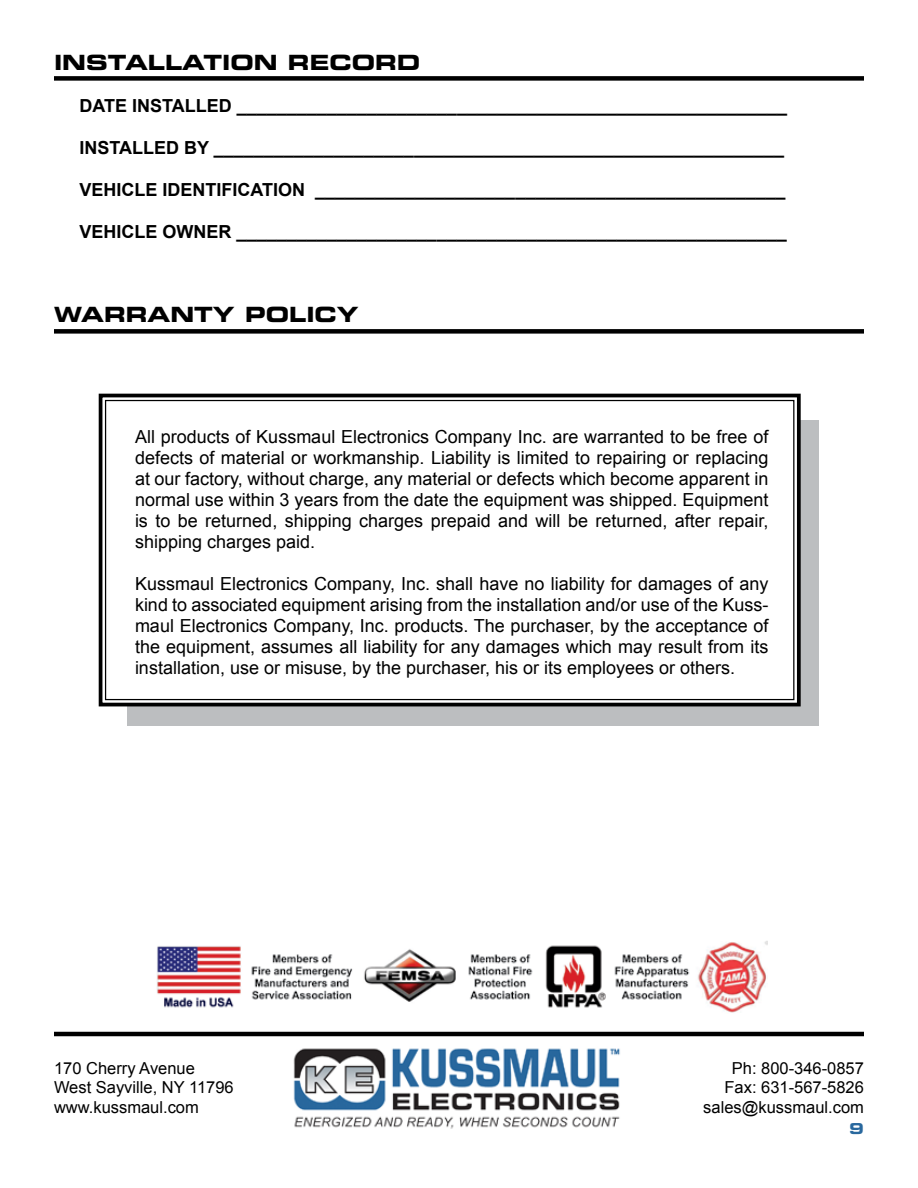
<style>
.page{position:relative;width:918px;height:1188px;background:#fff}
.page>*{position:absolute;margin:0;border:0;box-sizing:border-box;transform-origin:0 0}
.t1{font:21px "Eurostile Bold Extended Two";color:#000}
.t2{font:18px/21px "Arial";color:#000;text-align:justify}
.t3{font:700 18px "Arial";color:#000}
.t4{font:16.5px/19.8px "Arial";color:#000}
.t5{font:15px "Eurostile Bold Extended Two";color:#29689e}
</style>
<div class="page">
<div style="left:54px;top:76px;width:810px;height:5px;background:#000"></div>
<div style="left:127px;top:421px;width:692px;height:305px;background:#bcbec0"></div>
<svg style="left:98px;top:393px;width:705px;height:314px;background:#f3f3f3"></svg>
<div style="left:54px;top:329px;width:810px;height:5px;background:#000"></div>
<img style="left:293px;top:1048px;width:327px;height:81px">
<hr style="left:54px;top:1032px;width:810px;height:4px;background:#000">
<img style="left:157px;top:941px;width:611px;height:72px">
<p class="t1" style="left:54px;top:48px;width:368px">INSTALLATION RECORD</p>
<p class="t3" style="left:80px;top:94px;width:709px">DATE INSTALLED _______________________________________________________</p>
<p class="t3" style="left:80px;top:136px;width:706px">INSTALLED BY _________________________________________________________</p>
<p class="t3" style="left:80px;top:178px;width:708px">VEHICLE IDENTIFICATION _______________________________________________</p>
<p class="t3" style="left:80px;top:220px;width:709px">VEHICLE OWNER _______________________________________________________</p>
<p class="t1" style="left:54px;top:300px;width:306px">WARRANTY POLICY</p>
<p class="t2" style="left:135px;top:426px;width:635px">All products of Kussmaul Electronics Company Inc. are warranted to be free of defects of material or workmanship. Liability is limited to repairing or replacing at our factory, without charge, any material or defects which become apparent in normal use within 3 years from the date the equipment was shipped. Equipment is to be returned, shipping charges prepaid and will be returned, after repair, shipping charges paid.</p>
<p class="t2" style="left:135px;top:573px;width:635px">Kussmaul Electronics Company, Inc. shall have no liability for damages of any kind to associated equipment arising from the installation and/or use of the Kuss&shy;maul Electronics Company, Inc. products. The purchaser, by the acceptance of the equipment, assumes all liability for any damages which may result from its installation, use or misuse, by the purchaser, his or its employees or others.</p>
<p class="t4" style="left:54px;top:1058px;width:181px">170 Cherry Avenue<br>West Sayville, NY 11796 www.kussmaul.com</p>
<p class="t4" style="left:703px;top:1058px;width:162px;text-align:right">Ph: 800-346-0857<br>Fax: 631-567-5826 sales@kussmaul.com</p>
<p class="t5" style="left:849px;top:1118px;width:16px">9</p>
</div>
